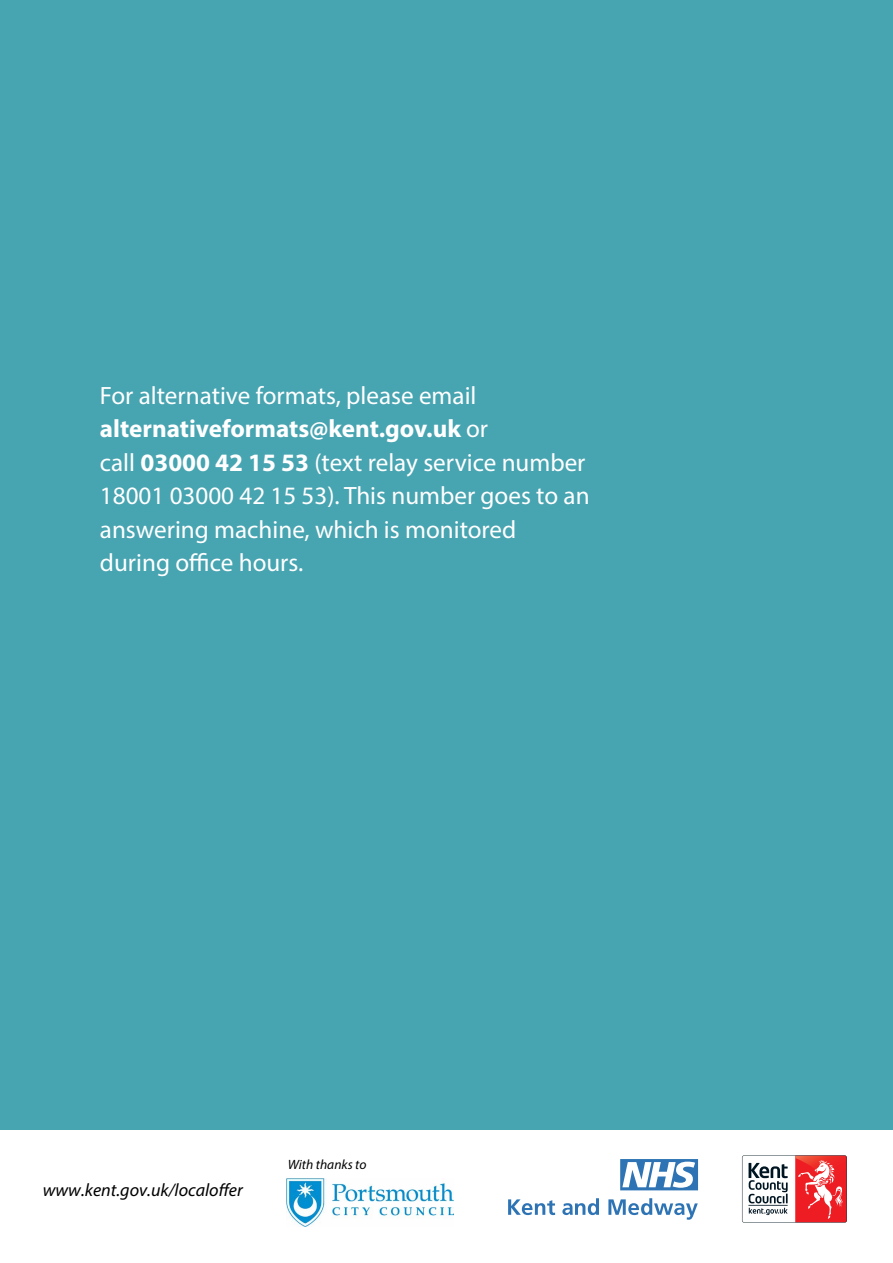
<style>
.page{position:relative;width:893px;height:1263px;background:#47a4b1}
.page>*{position:absolute;margin:0;border:0;box-sizing:border-box;transform-origin:0 0}
.List_Paragraph{font:25.05px/33.5px "Myriad Pro";color:#fff}
.List_Paragraph-2{font:italic 18px "Myriad Pro";color:#000}
.List_Paragraph-3{font:italic 13.5px "Myriad Pro";color:#000}
.s1{font-weight:700}
</style>
<div class="page">
<div style="left:0;top:1130px;width:893px;height:133px;background:#fff"></div>
<svg style="left:742px;top:1155px;width:105px;height:67px"></svg>
<svg style="left:508px;top:1198px;width:190px;height:22px"></svg>
<svg style="left:620px;top:1159px;width:78px;height:31px"></svg>
<img style="left:287px;top:1178px;width:167px;height:48px">
<p class="List_Paragraph" style="left:100px;top:378px;width:491px">For alternative formats, please email <span class="s1">alternativeformats@kent.gov.uk</span> or<br>call <span class="s1">03000 42 15 53</span> (text relay service number 18001 03000 42 15 53). This number goes to an</p>
<p class="List_Paragraph" style="left:100px;top:512px;width:418px">answering machine, which is monitored during office hours.</p>
<p class="List_Paragraph-2" style="left:43px;top:1179px;width:201px">www.kent.gov.uk/localoffer</p>
<p class="List_Paragraph-3" style="left:288px;top:1156px;width:80px">With thanks to</p>
</div>
